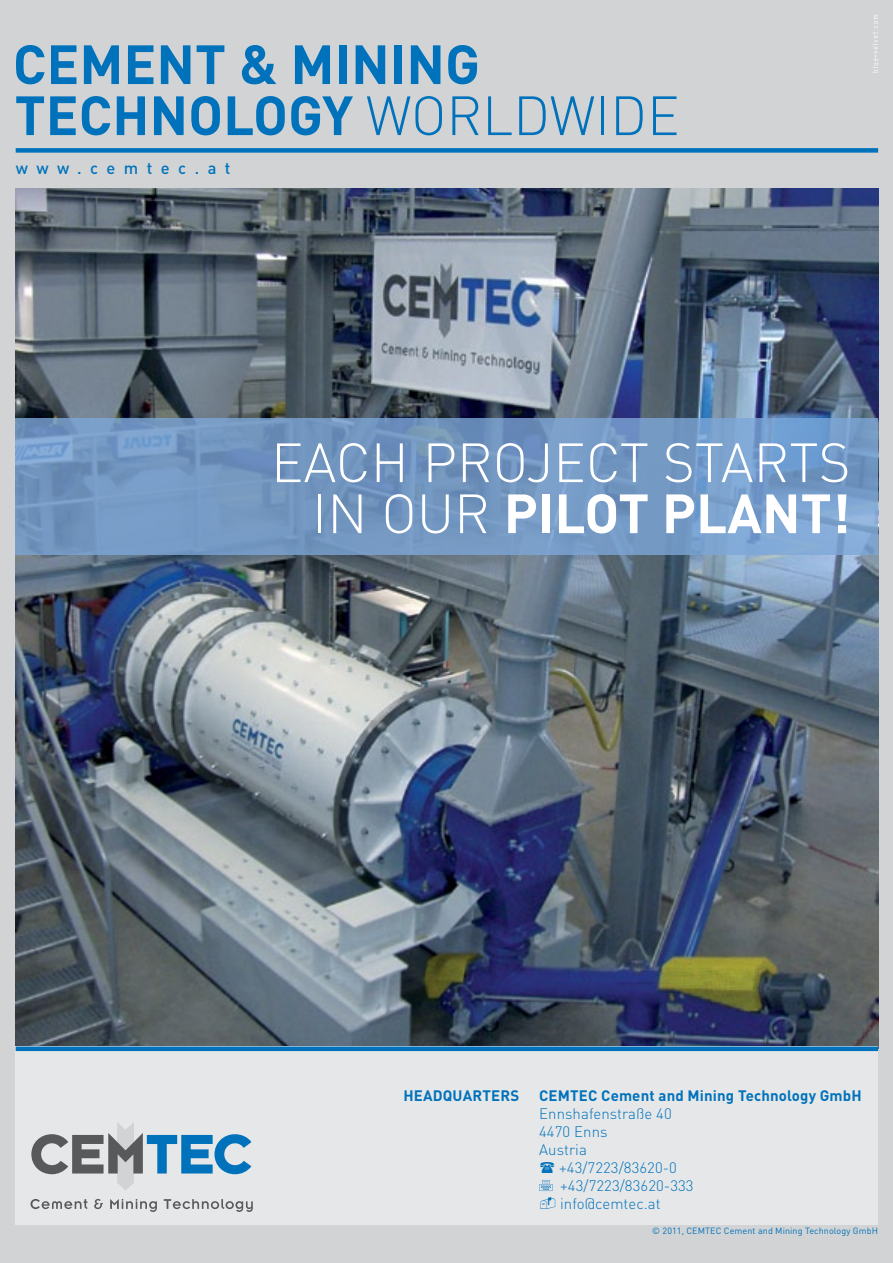
<style>
.page{position:relative;width:893px;height:1263px;background:#d1d3d4}
.page>*{position:absolute;margin:0;border:0;box-sizing:border-box;transform-origin:0 0}
.t1{font:300 54.3px/51px "DIN Pro";color:#fff;text-align:right}
.t2{font:700 54.3px "DIN Pro";color:#0072bc}
.t3{font:500 16.5px "DIN Pro";letter-spacing:.515em;color:#0072bc}
.t4{font:300 15px/18px "DIN Pro";letter-spacing:.005em;color:#0072bc}
.t5{font:700 15px "DIN Pro";letter-spacing:.01em;color:#0072bc}
.t6{font:9px "DIN Pro";letter-spacing:.01em;color:#0072bc}
.s1{font-weight:300}
.s2{font-weight:700}
</style>
<div class="page">
<img style="left:16px;top:189px;width:862px;height:857px">
<div style="left:16px;top:1047px;width:862px;height:178px;background:#e6e7e8"></div>
<svg style="left:31px;top:1123px;width:220px;height:67px"></svg>
<svg style="left:30px;top:1199px;width:58px;height:10px"></svg>
<svg style="left:94px;top:1199px;width:9px;height:10px"></svg>
<svg style="left:110px;top:1199px;width:47px;height:13px"></svg>
<svg style="left:164px;top:1199px;width:89px;height:13px"></svg>
<div style="left:16px;top:148px;width:862px;height:5px;background:#0072bc"></div>
<div style="left:16px;top:1046px;width:862px;height:5px;background:#0072bc"></div>
<svg style="left:16px;top:419px;width:862px;height:136px;background:#7398c4"></svg>
<svg style="left:872px;top:15px;width:6px;height:57px"></svg>
<svg style="left:539px;top:1180px;width:14px;height:11px"></svg>
<h1 class="t2" style="left:13px;top:28px;width:468px">CEMENT &amp; MINING</h1>
<h1 class="t2" style="left:15px;top:79px;width:666px">TECHNOLOGY <span class="s1">WORLDWIDE</span></h1>
<p class="t3" style="left:16px;top:157px;width:216px">www.cemtec.at</p>
<h1 class="t1" style="left:271px;top:435px;width:581px">EACH PROJECT STARTS<br>IN OUR <span class="s2">PILOT PLANT!</span></h1>
<p class="t5" style="left:403px;top:1085px;width:117px">HEADQUARTERS</p>
<p class="t5" style="left:539px;top:1085px;width:324px">CEMTEC Cement and Mining Technology GmbH</p>
<p class="t4" style="left:539px;top:1104px;width:134px">Ennshafenstraße 40<br>4470 Enns<br>Austria</p>
<p class="t4" style="left:559px;top:1158px;width:136px">+43/7223/83620-0 +43/7223/83620-333 info@cemtec.at</p>
<p class="t6" style="left:652px;top:1224px;width:227px">© 2011, CEMTEC Cement and Mining Technology GmbH</p>
</div>
